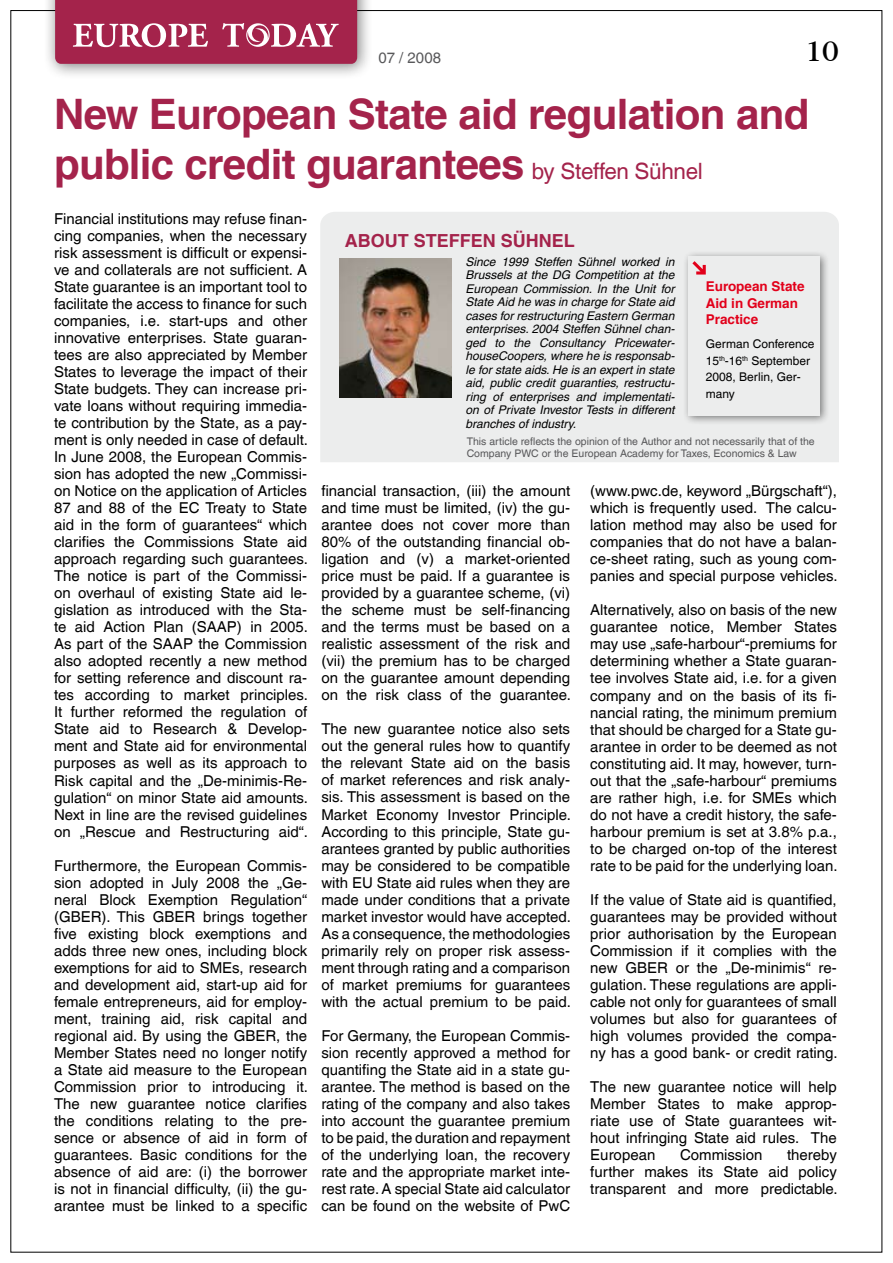
<style>
.page{position:relative;width:893px;height:1263px;background:#fff}
.page>*{position:absolute;margin:0;border:0;box-sizing:border-box;transform-origin:0 0}
.t1{font:700 42px/50.4px "Helvetica LT Com";letter-spacing:-.015em;color:#a4234b}
.t2{font:31.5px "Garamond";color:#000}
.t3{font:22.5px "Helvetica LT Com";letter-spacing:-.015em;color:#a4234b}
.t4{font:700 18px "Helvetica LT Com";color:#a4234b}
.t5{font:15px/17px "Helvetica LT Com";color:#000;text-align:justify}
.t6{font:15px "Helvetica LT Com";color:#58585a}
.t7{font:700 13.5px/16.5px "Helvetica LT Com";color:#e2001a}
.t8{font:italic 12px/13.5px "Helvetica LT Com";color:#000;text-align:justify}
.t9{font:12px/16.5px "Helvetica LT Com";color:#000}
.t10{font:10.5px/12px "Helvetica LT Com";color:#58585a}
</style>
<div class="page">
<div style="left:42px;top:0;width:347px;height:93px;background:#000;opacity:.5"></div>
<svg style="left:55px;top:0;width:302px;height:64px;background:#ae3d60"></svg>
<div style="left:320px;top:212px;width:519px;height:250px;background:#eceded"></div>
<img style="left:339px;top:258px;width:113px;height:140px">
<div style="left:683px;top:250px;width:156px;height:183px;background:#000;opacity:.5"></div>
<div style="left:689px;top:256px;width:131px;height:159px;background:#eceded"></div>
<svg style="left:692px;top:261px;width:14px;height:14px"></svg>
<p class="t6" style="left:378px;top:49px;width:64px">07 / 2008</p>
<h2 class="t2" style="left:805px;top:32px;width:35px">10</h2>
<h1 class="t1" style="left:54px;top:89px;width:757px">New European State aid regulation and public credit guarantees</h1>
<h3 class="t3" style="left:532px;top:158px;width:173px">by Steffen Sühnel</h3>
<p class="t5" style="left:54px;top:210px;width:256px">Financial institutions may refuse finan&shy;cing companies, when the necessary risk assessment is difficult or expensi&shy;ve and collaterals are not sufficient. A State guarantee is an important tool to facilitate the access to finance for such companies, i.e. start-ups and other innovative enterprises. State guaran&shy;tees are also appreciated by Member States to leverage the impact of their State budgets. They can increase pri&shy;vate loans without requiring immedia&shy;te contribution by the State, as a pay&shy;ment is only needed in case of default.<br>In June 2008, the European Commis&shy;sion has adopted the new „Commissi&shy;on Notice on the application of Articles 87 and 88 of the EC Treaty to State aid in the form of guarantees“ which clarifies the Commissions State aid approach regarding such guarantees.<br>The notice is part of the Commissi&shy;on overhaul of existing State aid le&shy;gislation as introduced with the Sta&shy;te aid Action Plan (SAAP) in 2005.<br>As part of the SAAP the Commission also adopted recently a new method for setting reference and discount ra&shy;tes according to market principles.<br>It further reformed the regulation of State aid to Research &amp; Develop&shy;ment and State aid for environmental purposes as well as its approach to Risk capital and the „De-minimis-Re&shy;gulation“ on minor State aid amounts.<br>Next in line are the revised guidelines on „Rescue and Restructuring aid“.</p>
<p class="t5" style="left:54px;top:857px;width:256px">Furthermore, the European Commis&shy;sion adopted in July 2008 the „Ge&shy;neral Block Exemption Regulation“ (GBER). This GBER brings together five existing block exemptions and adds three new ones, including block exemptions for aid to SMEs, research and development aid, start-up aid for female entrepreneurs, aid for employ&shy;ment, training aid, risk capital and regional aid. By using the GBER, the Member States need no longer notify a State aid measure to the European Commission prior to introducing it.<br>The new guarantee notice clarifies the conditions relating to the pre&shy;sence or absence of aid in form of guarantees. Basic conditions for the absence of aid are: (i) the borrower is not in financial difficulty, (ii) the gu&shy;arantee must be linked to a specific</p>
<p class="t4" style="left:345px;top:229px;width:14px">ABOUT</p>
<p class="t4" style="left:414px;top:229px;width:163px">Steffen Sühnel</p>
<p class="t8" style="left:466px;top:255px;width:211px">Since 1999 Steffen Sühnel worked in Brussels at the DG Competition at the European Commission. In the Unit for State Aid he was in charge for State aid cases for restructuring Eastern German enterprises. 2004 Steffen Sühnel chan&shy;ged to the Consultancy Pricewater&shy;houseCoopers, where he is responsab&shy;le for state aids. He is an expert in state aid, public credit guaranties, restructu&shy;ring of enterprises and implementati&shy;on of Private Investor Tests in different branches of industry.</p>
<p class="t7" style="left:706px;top:278px;width:100px">European State<br>Aid in German<br>Practice</p>
<p class="t9" style="left:706px;top:336px;width:110px">German Conference<br>15<sup>th</sup>-16<sup>th</sup> September<br>2008, Berlin, Ger&shy;many</p>
<p class="t10" style="left:467px;top:436px;width:350px">This article reflects the opinion of the Author and not necessarily that of the<br>Company PWC or the European Academy for Taxes, Economics &amp; Law</p>
<p class="t5" style="left:321px;top:482px;width:251px">financial transaction, (iii) the amount and time must be limited, (iv) the gu&shy;arantee does not cover more than 80% of the outstanding financial ob&shy;ligation and (v) a market-oriented price must be paid. If a guarantee is provided by a guarantee scheme, (vi) the scheme must be self-financing and the terms must be based on a realistic assessment of the risk and (vii) the premium has to be charged on the guarantee amount depending on the risk class of the guarantee.</p>
<p class="t5" style="left:321px;top:721px;width:251px">The new guarantee notice also sets out the general rules how to quantify the relevant State aid on the basis of market references and risk analy&shy;sis. This assessment is based on the Market Economy Investor Principle.<br>According to this principle, State gu&shy;arantees granted by public authorities may be considered to be compatible with EU State aid rules when they are made under conditions that a private market investor would have accepted.<br>As a consequence, the methodologies primarily rely on proper risk assess&shy;ment through rating and a comparison of market premiums for guarantees with the actual premium to be paid.</p>
<p class="t5" style="left:321px;top:1027px;width:250px">For Germany, the European Commis&shy;sion recently approved a method for quantifing the State aid in a state gu&shy;arantee. The method is based on the rating of the company and also takes into account the guarantee premium to be paid, the duration and repayment of the underlying loan, the recovery rate and the appropriate market inte&shy;rest rate. A special State aid calculator can be found on the website of PwC</p>
<p class="t5" style="left:590px;top:483px;width:249px">(www.pwc.de, keyword „Bürgschaft“), which is frequently used. The calcu&shy;lation method may also be used for companies that do not have a balan&shy;ce-sheet rating, such as young com&shy;panies and special purpose vehicles.</p>
<p class="t5" style="left:590px;top:602px;width:249px">Alternatively, also on basis of the new guarantee notice, Member States may use „safe-harbour“-premiums for determining whether a State guaran&shy;tee involves State aid, i.e. for a given company and on the basis of its fi&shy;nancial rating, the minimum premium that should be charged for a State gu&shy;arantee in order to be deemed as not constituting aid. It may, however, turn&shy;out that the „safe-harbour“ premiums are rather high, i.e. for SMEs which do not have a credit history, the safe&shy;harbour premium is set at 3.8% p.a., to be charged on-top of the interest rate to be paid for the underlying loan.</p>
<p class="t5" style="left:590px;top:891px;width:249px">If the value of State aid is quantified, guarantees may be provided without prior authorisation by the European Commission if it complies with the new GBER or the „De-minimis“ re&shy;gulation. These regulations are appli&shy;cable not only for guarantees of small volumes but also for guarantees of high volumes provided the compa&shy;ny has a good bank- or credit rating.</p>
<p class="t5" style="left:590px;top:1078px;width:248px">The new guarantee notice will help Member States to make approp&shy;riate use of State guarantees wit&shy;hout infringing State aid rules. The European</p>
<p class="t5" style="left:680px;top:1146px;width:84px">Commission</p>
<p class="t5" style="left:590px;top:1146px;width:249px;text-indent:197px">thereby further makes its State aid policy transparent and more predictable.</p>
</div>
